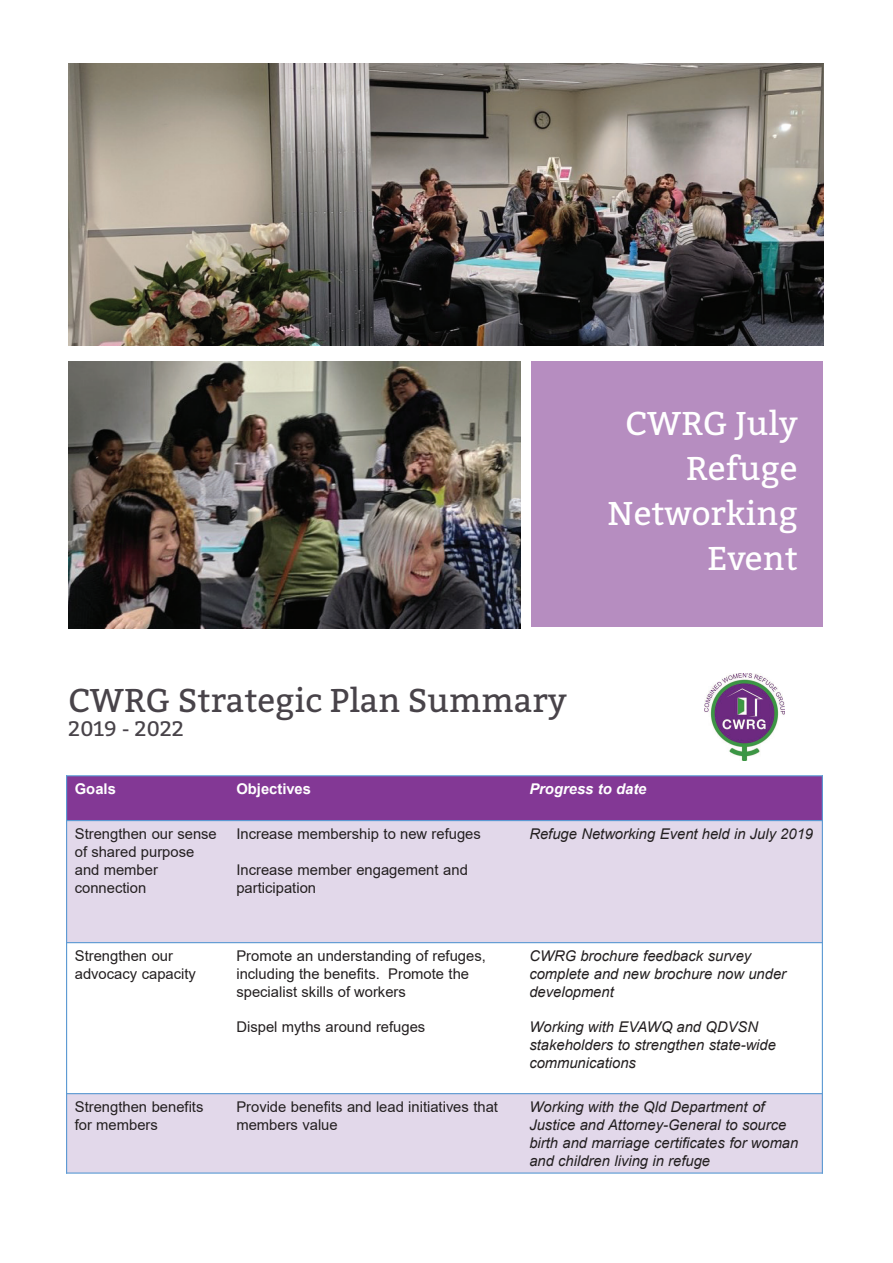
<style>
.page{position:relative;width:893px;height:1263px;background:#fff}
.page>*{position:absolute;margin:0;border:0;box-sizing:border-box;transform-origin:0 0}
.t1{font:33px/45px "Bitter";color:#fff;text-align:right}
.t2{font:33px "Bitter";color:#484349}
.t3{font:21px "Bitter";color:#484349}
.t4{font:14.85px/17.9px "Arial";color:#231f20}
.t5{font:italic 14.85px/17.9px "Arial";color:#231f20}
.t6{font:700 14.85px "Arial";color:#fff}
.t7{font:italic 700 14.85px "Arial";color:#fff}
.t8{font:10.5px "Calibri";color:#231f20}
</style>
<div class="page">
<img style="left:704px;top:674px;width:80px;height:86px">
<div style="left:67px;top:776px;width:161px;height:44px;background:#833895"></div>
<div style="left:228px;top:776px;width:293px;height:44px;background:#833895"></div>
<div style="left:521px;top:776px;width:301px;height:44px;background:#833895"></div>
<div style="left:67px;top:820px;width:161px;height:123px;background:#e2d8ea"></div>
<div style="left:228px;top:820px;width:293px;height:123px;background:#e2d8ea"></div>
<div style="left:521px;top:820px;width:301px;height:123px;background:#e2d8ea"></div>
<div style="left:67px;top:1094px;width:161px;height:79px;background:#e2d8ea"></div>
<div style="left:228px;top:1094px;width:293px;height:79px;background:#e2d8ea"></div>
<div style="left:521px;top:1094px;width:301px;height:79px;background:#e2d8ea"></div>
<hr style="left:66px;top:820px;width:757px;height:1px;background:#5c9ad3">
<hr style="left:66px;top:942px;width:757px;height:1px;background:#5c9ad3">
<hr style="left:66px;top:1093px;width:757px;height:1px;background:#5c9ad3">
<hr style="left:66px;top:775px;width:1px;height:398px;background:#5c9ad3">
<hr style="left:822px;top:775px;width:1px;height:398px;background:#5c9ad3">
<hr style="left:66px;top:775px;width:757px;height:1px;background:#5c9ad3">
<hr style="left:66px;top:1172px;width:757px;height:1px;background:#5c9ad3">
<div style="left:531px;top:361px;width:292px;height:266px;background:#b68dc0"></div>
<img style="left:68px;top:361px;width:452px;height:268px">
<img style="left:68px;top:64px;width:755px;height:281px">
<h1 class="t1" style="left:608px;top:401px;width:192px">CWRG July<br>Refuge<br>Networking<br>Event</h1>
<h1 class="t2" style="left:68px;top:680px;width:500px">CWRG Strategic Plan Summary</h1>
<h2 class="t3" style="left:68px;top:715px;width:117px">2019 - 2022</h2>
<p class="t6" style="left:75px;top:779px;width:43px">Goals</p>
<p class="t6" style="left:236px;top:779px;width:76px">Objectives</p>
<p class="t7" style="left:529px;top:779px;width:119px">Progress to date</p>
<p class="t4" style="left:75px;top:825px;width:144px">Strengthen our sense of shared purpose and member connection</p>
<p class="t4" style="left:236px;top:825px;width:246px">Increase membership to new refuges</p>
<p class="t8" style="left:710px;top:821px;width:79px">of shared purpose</p>
<p class="t5" style="left:529px;top:825px;width:285px">Refuge Networking Event held in July 2019</p>
<p class="t4" style="left:236px;top:860px;width:233px">Increase member engagement and participation</p>
<p class="t4" style="left:75px;top:947px;width:123px">Strengthen our advocacy capacity</p>
<p class="t4" style="left:236px;top:947px;width:251px">Promote an understanding of refuges, including the benefits. Promote the specialist skills of workers</p>
<p class="t4" style="left:236px;top:1018px;width:190px">Dispel myths around refuges</p>
<p class="t5" style="left:529px;top:947px;width:258px">CWRG brochure feedback survey complete and new brochure now under development</p>
<p class="t5" style="left:529px;top:1018px;width:248px">Working with EVAWQ and QDVSN stakeholders to strengthen state-wide communications</p>
<p class="t4" style="left:75px;top:1098px;width:130px">Strengthen benefits for members</p>
<p class="t4" style="left:236px;top:1098px;width:263px">Provide benefits and lead initiatives that members value</p>
<p class="t5" style="left:529px;top:1098px;width:270px">Working with the Qld Department of Justice and Attorney-General to source birth and marriage certificates for woman and children living in refuge</p>
</div>
